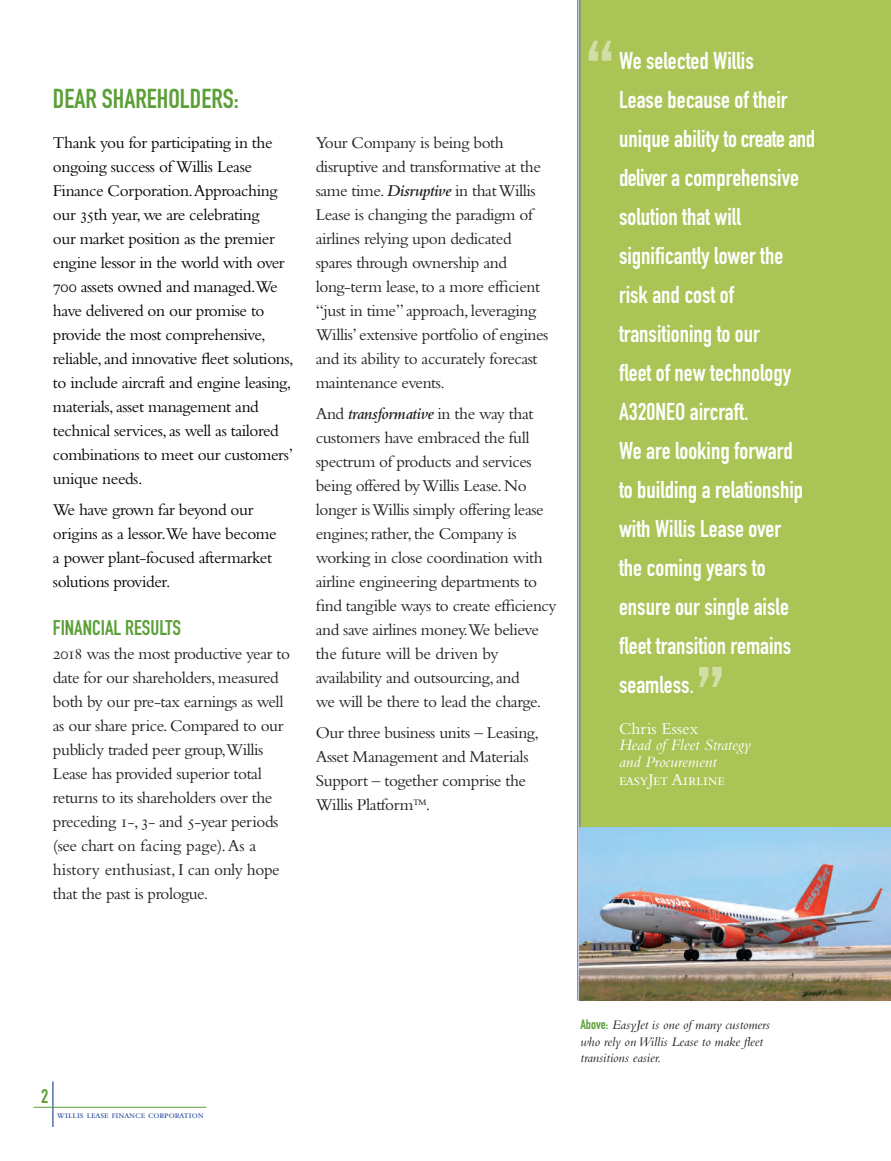
<style>
.page{position:relative;width:891px;height:1161px;background:#fff}
.page>*{position:absolute;margin:0;border:0;box-sizing:border-box;transform-origin:0 0}
.t1{font:72px "Franklin Gothic Extra Cond";color:#d2dea6}
.t2{font:27px "DIN Engschrift";color:#5b9f37}
.t3{font:24px/39px "DIN Engschrift";color:#fff}
.t4{font:21px "DIN Engschrift";color:#5b9f37}
.t5{font:19.5px "DIN Engschrift";color:#5b9f37}
.t6{font:17.25px/24px "Bembo";letter-spacing:-.025em;color:#231f20}
.t7{font:17.25px/24px "Bembo";letter-spacing:-.025em;color:#040503}
.t8{font:17.25px "Bembo SC";letter-spacing:-.01em;color:#fff}
.t9{font:17.25px "Bembo";color:#fff}
.t10{font:italic 16.5px/16.5px "Bembo";color:#fff}
.t11{font:italic 13.5px/16.5px "Bembo";color:#231f20}
.t12{font:10.5px "Bembo SC";letter-spacing:-.01em;color:#1b3f94}
.s1{font-family:"Bembo Expert"}
.s2{font-weight:600;font-style:italic}
.s3{font-size:21px}
.s4{font-family:"DIN Engschrift";font-style:normal;color:#5b9f37}
</style>
<div class="page">
<hr style="left:52px;top:1081px;width:1px;height:46px;background:#1b3f94">
<hr style="left:33px;top:1107px;width:173px;height:1px;background:#5b9f37">
<div style="left:580px;top:0;width:311px;height:827px;background:#aac455"></div>
<hr style="left:579px;top:0;width:1px;height:1001px;background:#475aa4">
<hr style="left:577px;top:0;width:1px;height:1001px;background:#475aa4">
<img style="left:580px;top:827px;width:311px;height:174px">
<h2 class="t2" style="left:53px;top:83px;width:187px">DEAR SHAREHOLDERS:</h2>
<p class="t7" style="left:53px;top:131px;width:242px">Thank you for participating in the ongoing success of Willis Lease Finance Corporation.Approaching our <span class="s1">35</span>th year, we are celebrating<br>our market position as the premier engine lessor in the world with over <span class="s1">700</span> assets owned and managed.We have delivered on our promise to provide the most comprehensive, reliable, and innovative fleet solutions, to include aircraft and engine leasing, materials, asset management and technical services, as well as tailored combinations to meet our customers’ unique needs.</p>
<p class="t7" style="left:53px;top:497px;width:225px">We have grown far beyond our origins as a lessor.We have become a power plant-focused aftermarket solutions provider.</p>
<p class="t4" style="left:53px;top:615px;width:130px">FINANCIAL RESULTS</p>
<p class="t6" style="left:53px;top:641px;width:239px"><span class="s1">2018</span> was the most productive year to date for our shareholders, measured both by our pre-tax earnings as well as our share price. Compared to our publicly traded peer group,Willis Lease has provided superior total returns to its shareholders over the preceding <span class="s1">1</span>-, <span class="s1">3</span>- and <span class="s1">5</span>-year periods (see chart on facing page). As a history enthusiast, I can only hope that the past is prologue.</p>
<p class="t6" style="left:316px;top:130px;width:234px">Your Company is being both disruptive and transformative at the same time. <span class="s2">Disruptive</span> in that Willis Lease is changing the paradigm of airlines relying upon dedicated spares through ownership and long-term lease, to a more efficient “just in time” approach, leveraging Willis’ extensive portfolio of engines and its ability to accurately forecast maintenance events.</p>
<p class="t6" style="left:316px;top:401px;width:242px">And <span class="s2">transformative</span> in the way that customers have embraced the full spectrum of products and services being offered by Willis Lease. No longer is Willis simply offering lease engines; rather, the Company is working in close coordination with airline engineering departments to find tangible ways to create efficiency and save airlines money.We believe the future will be driven by availability and outsourcing, and<br>we will be there to lead the charge.</p>
<p class="t6" style="left:316px;top:720px;width:225px">Our three business units – Leasing,<br>Asset Management and Materials<br>Support – together comprise the<br>Willis Platform<sup>TM</sup>.</p>
<h1 class="t1" style="left:587px;top:28px;width:28px">“</h1>
<p class="t3" style="left:619px;top:41px;width:198px">We selected Willis<br>Lease because of their unique ability to create and deliver a comprehensive solution that will significantly lower the risk and cost of transitioning to our<br>fleet of new technology<br>A320NEO aircraft.<br>We are looking forward<br>to building a relationship with Willis Lease over<br>the coming years to ensure our single aisle fleet transition remains seamless<span class="s3">.</span></p>
<p class="t9" style="left:619px;top:718px;width:81px">Chris Essex</p>
<p class="t10" style="left:619px;top:737px;width:133px">Head of Fleet Strategy and Procurement</p>
<p class="t8" style="left:619px;top:770px;width:107px">easyJet Airline</p>
<h1 class="t1" style="left:697px;top:654px;width:28px">”</h1>
<p class="t5" style="left:41px;top:1085px;width:9px">2</p>
<p class="t12" style="left:57px;top:1109px;width:148px">willis lease finance corporation</p>
<p class="t11" style="left:580px;top:1017px;width:191px"><span class="s4">Above:</span> EasyJet is one of many customers who rely on Willis Lease to make fleet transitions easier.</p>
</div>
